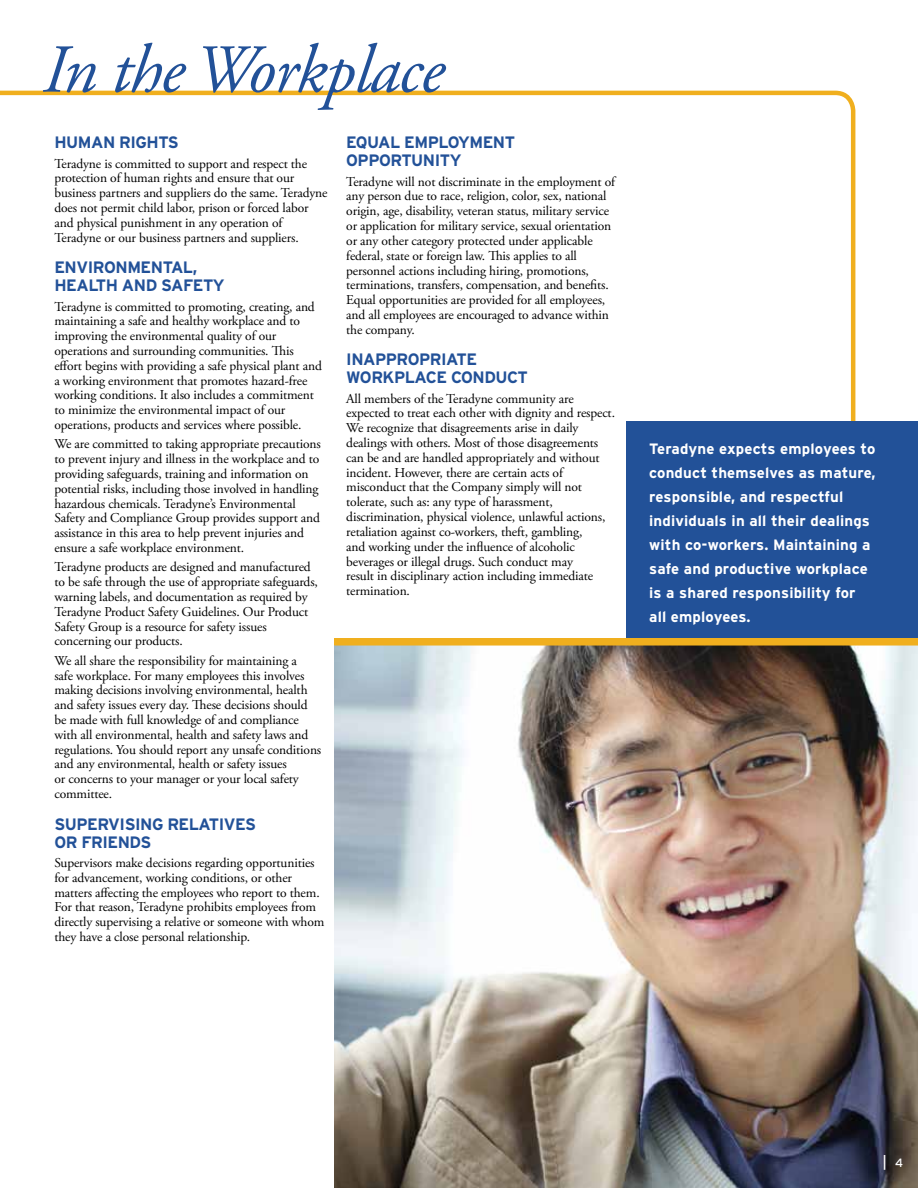
<style>
.page{position:relative;width:918px;height:1188px;background:#fff}
.page>*{position:absolute;margin:0;border:0;box-sizing:border-box;transform-origin:0 0}
.t1{font:italic 68.4px "Adobe Garamond Pro";letter-spacing:-.02em;color:#225198}
.t2{font:700 16.5px/18px "Interstate";letter-spacing:-.03em;color:#225198}
.t3{font:700 15px/24px "Interstate";letter-spacing:.01em;color:#fff}
.t4{font:15px "Interstate";color:#5f6060}
.t5{font:15px "Interstate";color:#fff}
.t6{font:13.5px/14.9px "Adobe Garamond Pro";letter-spacing:-.01em;color:#000}
.s1{font-size:12px;color:#225198}
.s2{font-size:12px}
</style>
<div class="page">
<svg style="left:0;top:91px;width:855px;height:331px"></svg>
<img style="left:334px;top:646px;width:584px;height:542px">
<div style="left:626px;top:422px;width:291px;height:216px;background:#225198"></div>
<div style="left:334px;top:638px;width:584px;height:8px;background:#f0af1e"></div>
<h1 class="t1" style="left:42px;top:29px;width:403px">In the Workplace</h1>
<p class="t2" style="left:54px;top:133px;width:126px">Human Rights</p>
<p class="t6" style="left:54px;top:156px;width:275px">Teradyne is committed to support and respect the protection of human rights and ensure that our business partners and suppliers do the same. Teradyne does not permit child labor, prison or forced labor and physical punishment in any operation of Teradyne or our business partners and suppliers.</p>
<p class="t2" style="left:54px;top:258px;width:172px">Environmental,<br>H ealth and Safety</p>
<p class="t6" style="left:54px;top:299px;width:269px">Teradyne is committed to promoting, creating, and maintaining a safe and healthy workplace and to improving the environmental quality of our operations and surrounding communities. This effort begins with providing a safe physical plant and a working environment that promotes hazard-free working conditions. It also includes a commitment to minimize the environmental impact of our operations, products and services where possible.</p>
<p class="t6" style="left:54px;top:437px;width:268px">We are committed to taking appropriate precautions to prevent injury and illness in the workplace and to providing safeguards, training and information on potential risks, including those involved in handling hazardous chemicals. Teradyne’s Environmental Safety and Compliance Group provides support and assistance in this area to help prevent injuries and ensure a safe workplace environment.</p>
<p class="t6" style="left:54px;top:560px;width:265px">Teradyne products are designed and manufactured to be safe through the use of appropriate safeguards, warning labels, and documentation as required by Teradyne Product Safety Guidelines. Our Product Safety Group is a resource for safety issues concerning our products.</p>
<p class="t6" style="left:54px;top:654px;width:268px">We all share the responsibility for maintaining a<br>safe workplace. For many employees this involves making decisions involving environmental, health and safety issues every day. These decisions should be made with full knowledge of and compliance with all environmental, health and safety laws and regulations. You should report any unsafe conditions and any environmental, health or safety issues<br>or concerns to your manager or your local safety committee.</p>
<p class="t2" style="left:54px;top:815px;width:203px">Supervising Relatives or Friends</p>
<p class="t6" style="left:54px;top:856px;width:272px">Supervisors make decisions regarding opportunities for advancement, working conditions, or other matters affecting the employees who report to them.<br>For that reason, Teradyne prohibits employees from directly supervising a relative or someone with whom they have a close personal relationship.</p>
<p class="t2" style="left:346px;top:133px;width:167px">Equal Employment<br>Opp</p>
<p class="t2" style="left:379px;top:151px;width:84px">ortunity</p>
<p class="t6" style="left:346px;top:174px;width:270px">Teradyne will not discriminate in the employment of any person due to race, religion, color, sex, national origin, age, disability, veteran status, military service or application for military service, sexual orientation or any other category protected under applicable federal, state or foreign law. This applies to all personnel actions including hiring, promotions, terminations, transfers, compensation, and benefits.<br>Equal opportunities are provided for all employees, and all employees are encouraged to advance within the company.</p>
<p class="t2" style="left:346px;top:350px;width:180px">I nappropriate<br>Workplace Conduct</p>
<p class="t6" style="left:346px;top:391px;width:270px">All members of the Teradyne community are expected to treat each other with dignity and respect.<br>We recognize that disagreements arise in daily dealings with others. Most of those disagreements can be and are handled appropriately and without incident. However, there are certain acts of misconduct that the Company simply will not tolerate, such as: any type of harassment, discrimination, physical violence, unlawful actions, retaliation against co-workers, theft, gambling,<br>and working under the influence of alcoholic beverages or illegal drugs. Such conduct may<br>result in disciplinary action including immediate termination.</p>
<p class="t3" style="left:649px;top:437px;width:228px">Teradyne expects employees to conduct themselves as mature, responsible, and respectful individuals in all their dealings with co-workers. M aintaining a safe and productive workplace is a shared responsibility for all employees.</p>
<p class="t4" style="left:866px;top:1153px;width:22px">| <span class="s1">5</span></p>
<p class="t5" style="left:883px;top:1153px;width:22px">| <span class="s2">4</span></p>
</div>
